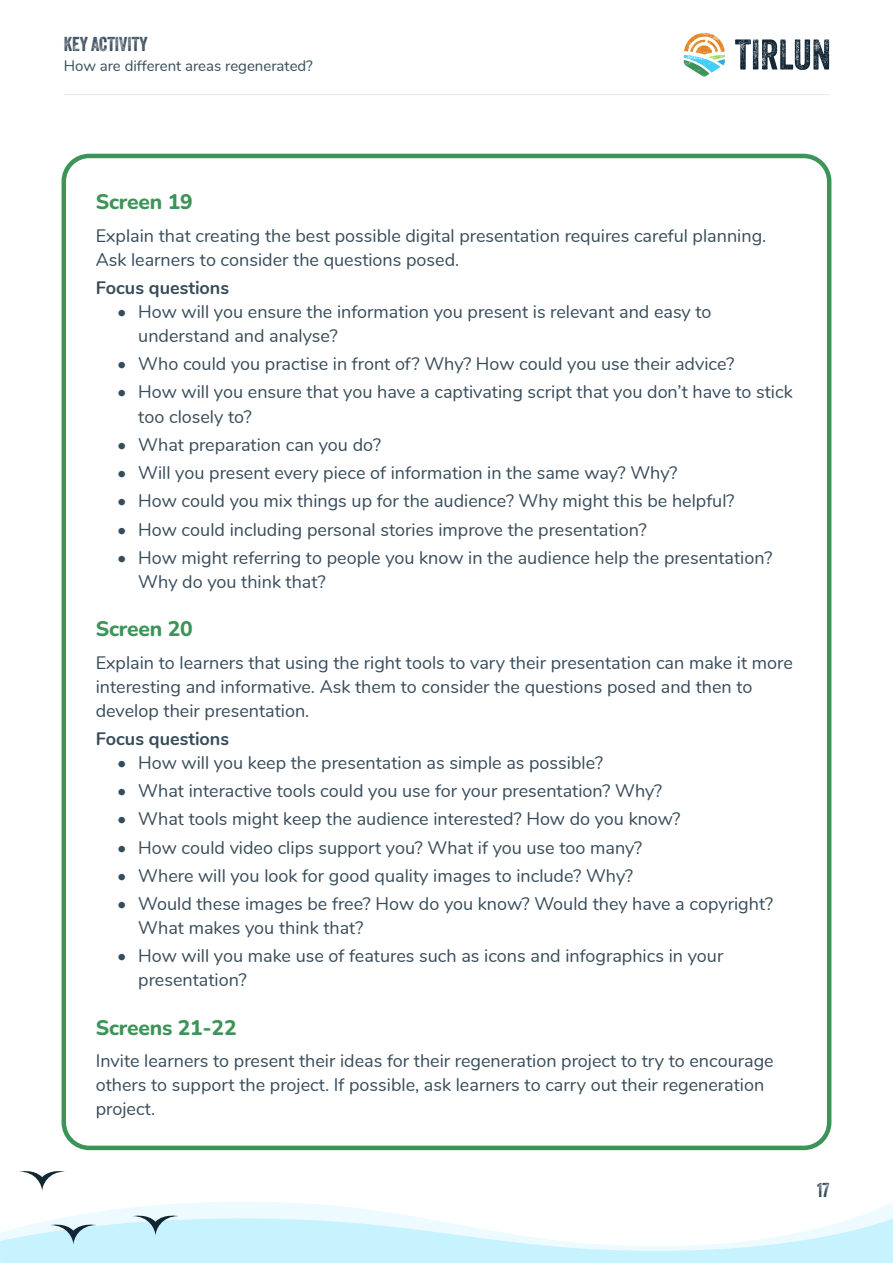
<style>
.page{position:relative;width:893px;height:1263px;background:#fff}
.page>*{position:absolute;margin:0;border:0;box-sizing:border-box;transform-origin:0 0}
.Page_section_heading{font:800 21px "Nunito";letter-spacing:-.01em;color:#3d9459}
.t1{font:19.5px "Veneer Two";color:#374c5a}
.Body_text{font:18px/24px "Nunito";color:#374c5a}
.Body_text-2{font:700 18px "Nunito";color:#374c5a}
.t2{font:15px "Nunito";color:#374c5a}
</style>
<div class="page">
<svg style="left:735px;top:39px;width:94px;height:31px"></svg>
<svg style="left:684px;top:33px;width:41px;height:44px"></svg>
<hr style="left:64px;top:94px;width:765px;height:1px;background:#e6e7e9">
<svg style="left:93px;top:1202px;width:800px;height:11px"></svg>
<div style="left:62px;top:154px;width:769px;height:996px;border:4px solid #3d9459;border-radius:26px"></div>
<svg style="left:19px;top:1171px;width:46px;height:20px"></svg>
<svg style="left:0;top:1213px;width:893px;height:50px"></svg>
<p class="t1" style="left:64px;top:32px;width:86px">KEY ACTIVITY</p>
<p class="t2" style="left:64px;top:54px;width:251px">How are different areas regenerated?</p>
<p class="Page_section_heading" style="left:96px;top:187px;width:98px">Screen 19</p>
<p class="Body_text" style="left:96px;top:222px;width:672px">Explain that creating the best possible digital presentation requires careful planning.<br>Ask learners to consider the questions posed.</p>
<p class="Body_text-2" style="left:96px;top:274px;width:135px">Focus questions</p>
<p class="Body_text" style="left:138px;top:299px;width:575px;text-indent:-21px">• How will you ensure the information you present is relevant and easy to understand and analyse?</p>
<p class="Body_text" style="left:117px;top:351px;width:619px">• Who could you practise in front of? Why? How could you use their advice?</p>
<p class="Body_text" style="left:138px;top:379px;width:656px;text-indent:-21px">• How will you ensure that you have a captivating script that you don’t have to stick too closely to?</p>
<p class="Body_text" style="left:117px;top:431px;width:265px">• What preparation can you do?</p>
<p class="Body_text" style="left:117px;top:460px;width:562px">• Will you present every piece of information in the same way? Why?</p>
<p class="Body_text" style="left:117px;top:488px;width:619px">• How could you mix things up for the audience? Why might this be helpful?</p>
<p class="Body_text" style="left:117px;top:516px;width:531px">• How could including personal stories improve the presentation?</p>
<p class="Body_text" style="left:138px;top:544px;width:636px;text-indent:-21px">• How might referring to people you know in the audience help the presentation?<br>Why do you think that?</p>
<p class="Page_section_heading" style="left:96px;top:614px;width:98px">Screen 20</p>
<p class="Body_text" style="left:96px;top:649px;width:698px">Explain to learners that using the right tools to vary their presentation can make it more interesting and informative. Ask them to consider the questions posed and then to develop their presentation.</p>
<p class="Body_text-2" style="left:96px;top:725px;width:135px">Focus questions</p>
<p class="Body_text" style="left:117px;top:749px;width:487px">• How will you keep the presentation as simple as possible?</p>
<p class="Body_text" style="left:117px;top:778px;width:546px">• What interactive tools could you use for your presentation? Why?</p>
<p class="Body_text" style="left:117px;top:806px;width:565px">• What tools might keep the audience interested? How do you know?</p>
<p class="Body_text" style="left:117px;top:834px;width:527px">• How could video clips support you? What if you use too many?</p>
<p class="Body_text" style="left:117px;top:862px;width:517px">• Where will you look for good quality images to include? Why?</p>
<p class="Body_text" style="left:138px;top:891px;width:636px;text-indent:-21px">• Would these images be free? How do you know? Would they have a copyright?<br>What makes you think that?</p>
<p class="Body_text" style="left:138px;top:943px;width:586px;text-indent:-21px">• How will you make use of features such as icons and infographics in your presentation?</p>
<p class="Page_section_heading" style="left:96px;top:1012px;width:142px">Screens 21-22</p>
<p class="Body_text" style="left:96px;top:1048px;width:679px">Invite learners to present their ideas for their regeneration project to try to encourage others to support the project. If possible, ask learners to carry out their regeneration project.</p>
<p class="t1" style="left:817px;top:1178px;width:14px">17</p>
</div>
